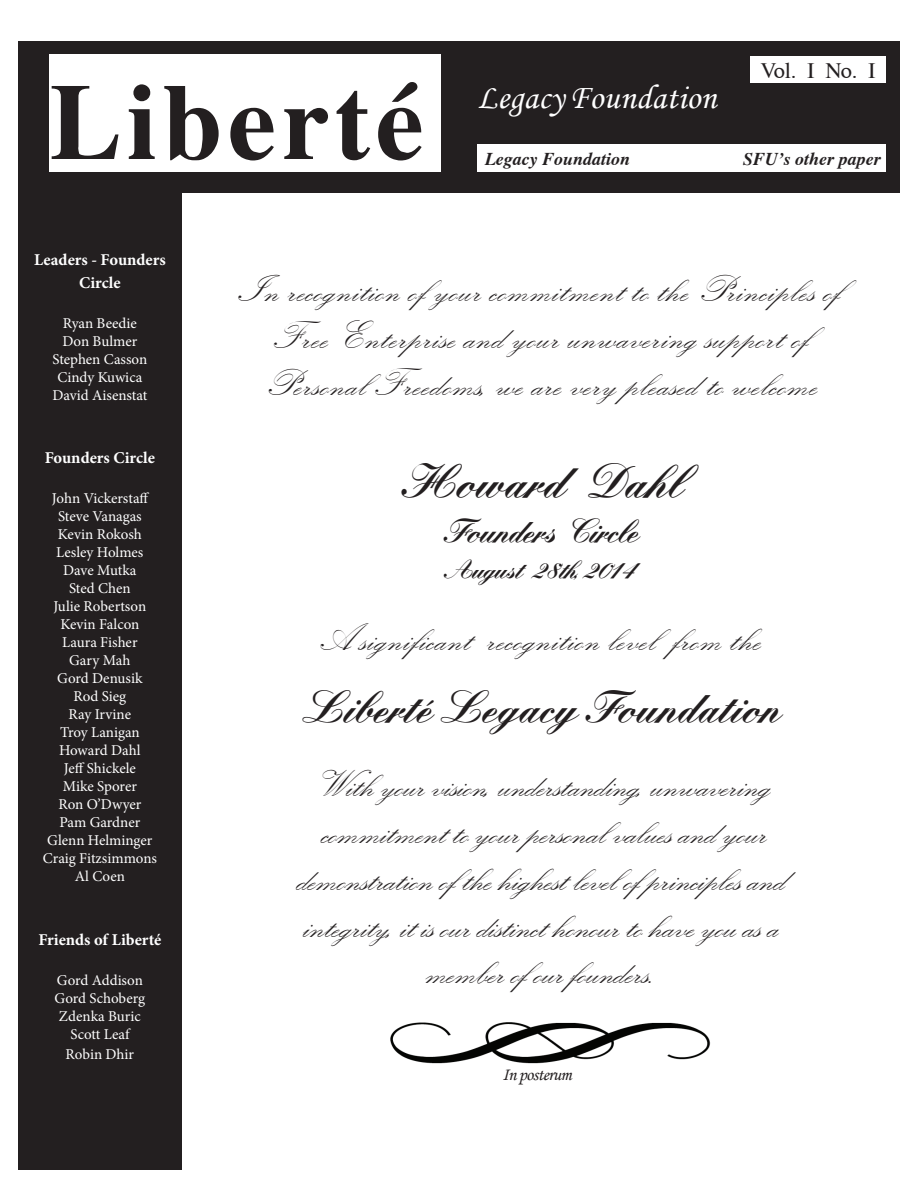
<style>
.page{position:relative;width:918px;height:1188px;background:#fff}
.page>*{position:absolute;margin:0;border:0;box-sizing:border-box;transform-origin:0 0}
.t1{font:700 108px "Cardiff";letter-spacing:.05em;color:#231f20}
.t2{font:700 49.5px "Kunstler";color:#231f20}
.t3{font:700 46.5px "Kunstler";color:#231f20}
.t4{font:39px/46.8px "Kunstler Script";color:#231f20;text-align:center}
.t5{font:39px/46.8px "Kunstler Script";letter-spacing:.025em;color:#231f20}
.t6{font:34.5px "Monotype Corsiva";letter-spacing:.01em;color:#fff}
.t7{font:700 34.5px "Kunstler";letter-spacing:-.025em;color:#231f20}
.t8{font:700 27px "Kunstler";letter-spacing:-.04em;color:#231f20}
.t9{font:22.5px "Cardiff";color:#231f20}
.t10{font:italic 700 18px "Cardiff";color:#231f20}
.t11{font:18px "Monotype Corsiva";letter-spacing:-.04em;color:#231f20}
.t12{font:700 16.5px/23.4px "Minion Pro";color:#fff;text-align:center}
.t13{font:15px/18px "Minion Pro";color:#fff;text-align:center}
</style>
<div class="page">
<div style="left:18px;top:41px;width:882px;height:152px;background:#231f20"></div>
<div style="left:50px;top:54px;width:391px;height:118px;background:#fff"></div>
<div style="left:751px;top:56px;width:135px;height:27px;background:#fff"></div>
<div style="left:477px;top:145px;width:409px;height:27px;background:#fff"></div>
<div style="left:18px;top:193px;width:164px;height:977px;background:#231f20"></div>
<img style="left:390px;top:1022px;width:321px;height:42px">
<h1 class="t1" style="left:50px;top:58px;width:376px">Liberté</h1>
<h3 class="t6" style="left:477px;top:77px;width:241px">Legacy Foundation</h3>
<h3 class="t9" style="left:761px;top:58px;width:117px">Vol. I No. I</h3>
<p class="t10" style="left:485px;top:148px;width:147px">Legacy Foundation</p>
<p class="t10" style="left:743px;top:148px;width:140px">SFU’s other paper</p>
<p class="t12" style="left:34px;top:248px;width:133px">Leaders - Founders<br>Circle</p>
<p class="t13" style="left:52px;top:314px;width:97px">Ryan Beedie<br>Don Bulmer<br>Stephen Casson<br>Cindy Kuwica<br>David Aisenstat</p>
<p class="t12" style="left:45px;top:446px;width:112px">Founders Circle</p>
<p class="t13" style="left:43px;top:489px;width:116px">John Vickerstaff<br>Steve Vanagas<br>Kevin Rokosh<br>Lesley Holmes<br>Dave Mutka<br>Sted Chen<br>Julie Robertson<br>Kevin Falcon<br>Laura Fisher<br>Gary Mah<br>Gord Denusik<br>Rod Sieg<br>Ray Irvine<br>Troy Lanigan<br>Howard Dahl<br>Jeff Shickele<br>Mike Sporer<br>Ron O’Dwyer<br>Pam Gardner<br>Glenn Helminger<br>Craig Fitzsimmons<br>Al Coen</p>
<p class="t12" style="left:38px;top:928px;width:125px">Friends of Liberté</p>
<p class="t13" style="left:55px;top:971px;width:92px">Gord Addison<br>Gord Schoberg<br>Zdenka Buric<br>Scott Leaf</p>
<p class="t13" style="left:66px;top:1045px;width:70px">Robin Dhir</p>
<h3 class="t5" style="left:263px;top:267px;width:603px;text-indent:-23px">In recognition ofyour commitment to the Principles of<br>Free Enterprise and your unwavering support of<br>Personal Freedoms, we are very pleased to welcome</h3>
<h2 class="t2" style="left:402px;top:454px;width:278px">Howard Dahl</h2>
<h3 class="t7" style="left:444px;top:512px;width:194px">Founders Circle</h3>
<h3 class="t8" style="left:444px;top:555px;width:193px">August 28th, 2014</h3>
<h3 class="t5" style="left:320px;top:616px;width:442px">A significant recognition level from the</h3>
<h3 class="t3" style="left:303px;top:682px;width:476px">Liberté Legacy Foundation</h3>
<h3 class="t4" style="left:296px;top:762px;width:490px">With your vision, understanding, unwavering commitment to your personal values and your demonstration ofthe highest level ofprinciples and integrity, it is our distinct honour to have you as a member ofour founders.</h3>
<p class="t11" style="left:502px;top:1064px;width:71px">In posterum</p>
</div>
